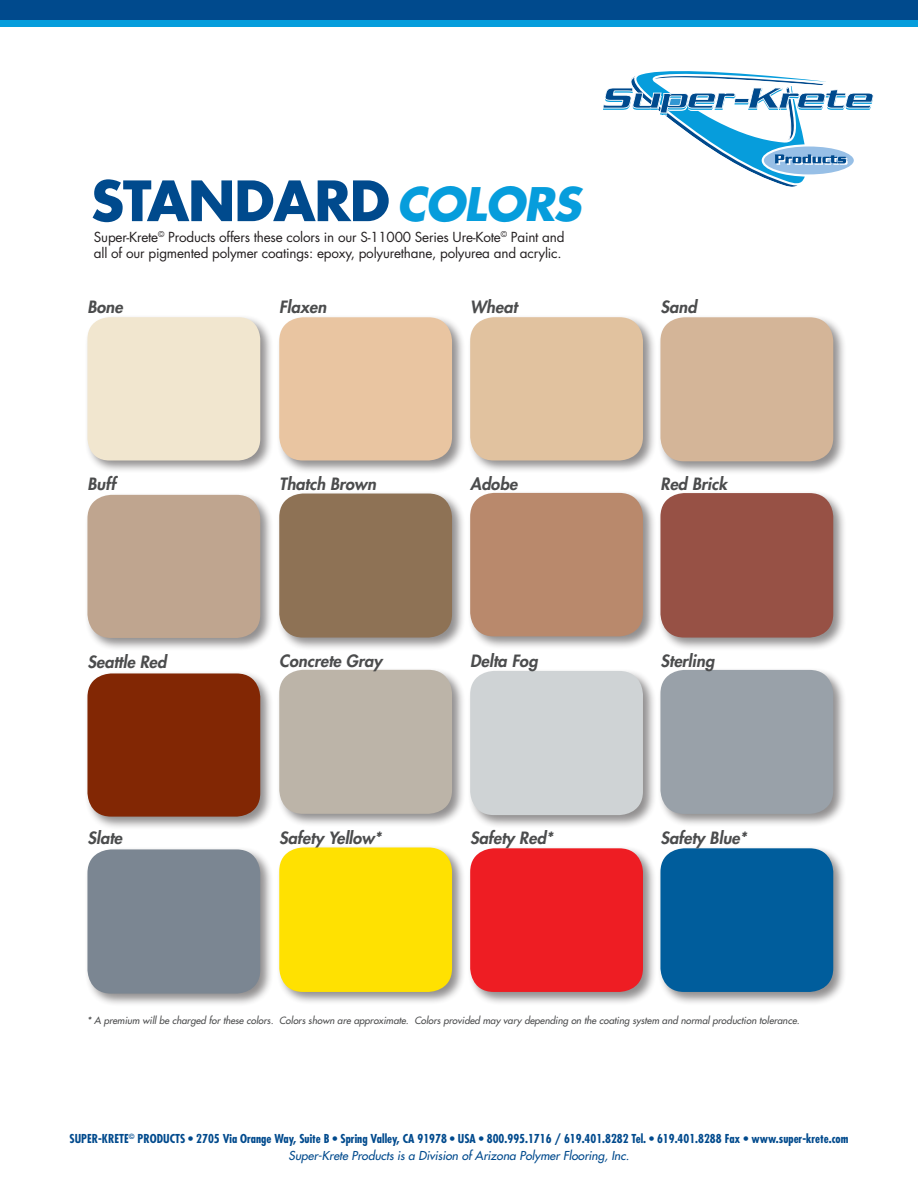
<style>
.page{position:relative;width:918px;height:1188px;background:#fff}
.page>*{position:absolute;margin:0;border:0;box-sizing:border-box;transform-origin:0 0}
.t1{font:700 54px "Futura Std";letter-spacing:-.025em;color:#004a8d}
.t2{font:italic 800 16.5px "Futura Std";color:#4b4c4d}
.t3{font:13.5px/16.2px "Futura Std";letter-spacing:-.015em;color:#231f20}
.t4{font:700 condensed 12px/16.5px "Futura Std";color:#004a8d;text-align:center}
.t5{font:italic 500 9.75px "Futura Std";color:#4b4c4d}
.s1{font-style:italic;font-size:45px;color:#069ddc}
.s2{font-weight:500;font-style:italic;font-stretch:normal}
</style>
<div class="page">
<div style="left:0;top:15px;width:918px;height:12px;background:#069ddc"></div>
<svg style="left:603px;top:71px;width:271px;height:116px"></svg>
<div style="left:0;top:0;width:918px;height:20px;background:#004a8d"></div>
<div style="left:276px;top:845px;width:196px;height:166px;background:#231f20;opacity:.5"></div>
<div style="left:280px;top:847px;width:172px;height:145px;background:#ffe101"></div>
<div style="left:467px;top:490px;width:196px;height:166px;background:#231f20;opacity:.5"></div>
<div style="left:472px;top:493px;width:171px;height:143px;background:#b9896c"></div>
<div style="left:276px;top:314px;width:196px;height:167px;background:#231f20;opacity:.5"></div>
<div style="left:280px;top:317px;width:172px;height:144px;background:#e9c5a1"></div>
<div style="left:658px;top:314px;width:195px;height:167px;background:#231f20;opacity:.5"></div>
<div style="left:663px;top:317px;width:170px;height:144px;background:#d4b598"></div>
<div style="left:276px;top:491px;width:196px;height:166px;background:#231f20;opacity:.5"></div>
<div style="left:280px;top:494px;width:172px;height:144px;background:#8e7255"></div>
<div style="left:85px;top:671px;width:195px;height:166px;background:#231f20;opacity:.5"></div>
<div style="left:87px;top:673px;width:173px;height:144px;background:#822704"></div>
<div style="left:85px;top:492px;width:195px;height:166px;background:#231f20;opacity:.5"></div>
<div style="left:87px;top:495px;width:173px;height:143px;background:#bfa58f"></div>
<div style="left:658px;top:490px;width:195px;height:167px;background:#231f20;opacity:.5"></div>
<div style="left:660px;top:493px;width:173px;height:145px;background:#975145"></div>
<div style="left:276px;top:667px;width:196px;height:166px;background:#231f20;opacity:.5"></div>
<div style="left:279px;top:670px;width:173px;height:144px;background:#bcb4a8"></div>
<div style="left:658px;top:667px;width:195px;height:166px;background:#231f20;opacity:.5"></div>
<div style="left:663px;top:670px;width:170px;height:144px;background:#99a1a9"></div>
<div style="left:85px;top:847px;width:195px;height:166px;background:#231f20;opacity:.5"></div>
<div style="left:87px;top:849px;width:173px;height:145px;background:#7b8692"></div>
<div style="left:467px;top:668px;width:196px;height:167px;background:#231f20;opacity:.5"></div>
<div style="left:470px;top:671px;width:173px;height:144px;background:#cfd3d5"></div>
<div style="left:467px;top:314px;width:196px;height:167px;background:#231f20;opacity:.5"></div>
<div style="left:470px;top:317px;width:173px;height:144px;background:#e1c29f"></div>
<div style="left:85px;top:314px;width:195px;height:167px;background:#231f20;opacity:.5"></div>
<div style="left:87px;top:317px;width:173px;height:144px;background:#f1e6cf"></div>
<div style="left:658px;top:845px;width:195px;height:167px;background:#231f20;opacity:.5"></div>
<div style="left:663px;top:848px;width:170px;height:144px;background:#005d9c"></div>
<div style="left:467px;top:845px;width:196px;height:167px;background:#231f20;opacity:.5"></div>
<div style="left:470px;top:848px;width:173px;height:144px;background:#ee1d23"></div>
<h1 class="t1" style="left:91px;top:165px;width:492px">STANDARD <span class="s1">COLORS</span></h1>
<p class="t3" style="left:94px;top:229px;width:472px">Super-Krete<sup>©</sup> Products offers these colors in our S-11000 Series Ure-Kote<sup>©</sup> Paint and all of our pigmented polymer coatings: epoxy, polyurethane, polyurea and acrylic.</p>
<h2 class="t2" style="left:87px;top:296px;width:37px">Bone</h2>
<h2 class="t2" style="left:470px;top:296px;width:49px">Wheat</h2>
<h2 class="t2" style="left:279px;top:296px;width:49px">Flaxen</h2>
<h2 class="t2" style="left:660px;top:296px;width:38px">Sand</h2>
<h2 class="t2" style="left:87px;top:473px;width:30px">Buff</h2>
<h2 class="t2" style="left:660px;top:473px;width:68px">Red Brick</h2>
<h2 class="t2" style="left:279px;top:473px;width:98px">Thatch Brown</h2>
<h2 class="t2" style="left:470px;top:473px;width:49px">Adobe</h2>
<h2 class="t2" style="left:87px;top:652px;width:81px">Seattle Red</h2>
<h2 class="t2" style="left:87px;top:827px;width:36px">Slate</h2>
<h2 class="t2" style="left:279px;top:650px;width:104px">Concrete Gray</h2>
<h2 class="t2" style="left:660px;top:650px;width:55px">Sterling</h2>
<h2 class="t2" style="left:470px;top:650px;width:69px">Delta Fog</h2>
<h2 class="t2" style="left:279px;top:827px;width:104px">Safety Yellow*</h2>
<h2 class="t2" style="left:470px;top:827px;width:84px">Safety Red*</h2>
<h2 class="t2" style="left:660px;top:827px;width:88px">Safety Blue*</h2>
<p class="t5" style="left:87px;top:1015px;width:714px">* A premium will be charged for these colors. Colors shown are approximate. Colors provided may vary depending on the coating system and normal production tolerance.</p>
<p class="t4" style="left:69px;top:1131px;width:781px">Super-Krete<sup>©</sup> PRODUCTS • 2705 Via Orange Way, Suite B • Spring Valley, CA 91978 • USA • 800.995.1716 / 619.401.8282 Tel. • 619.401.8288 Fax • www.super-krete.com<br><span class="s2">Super-Krete Products is a Division of Arizona Polymer Flooring, Inc.</span></p>
</div>
